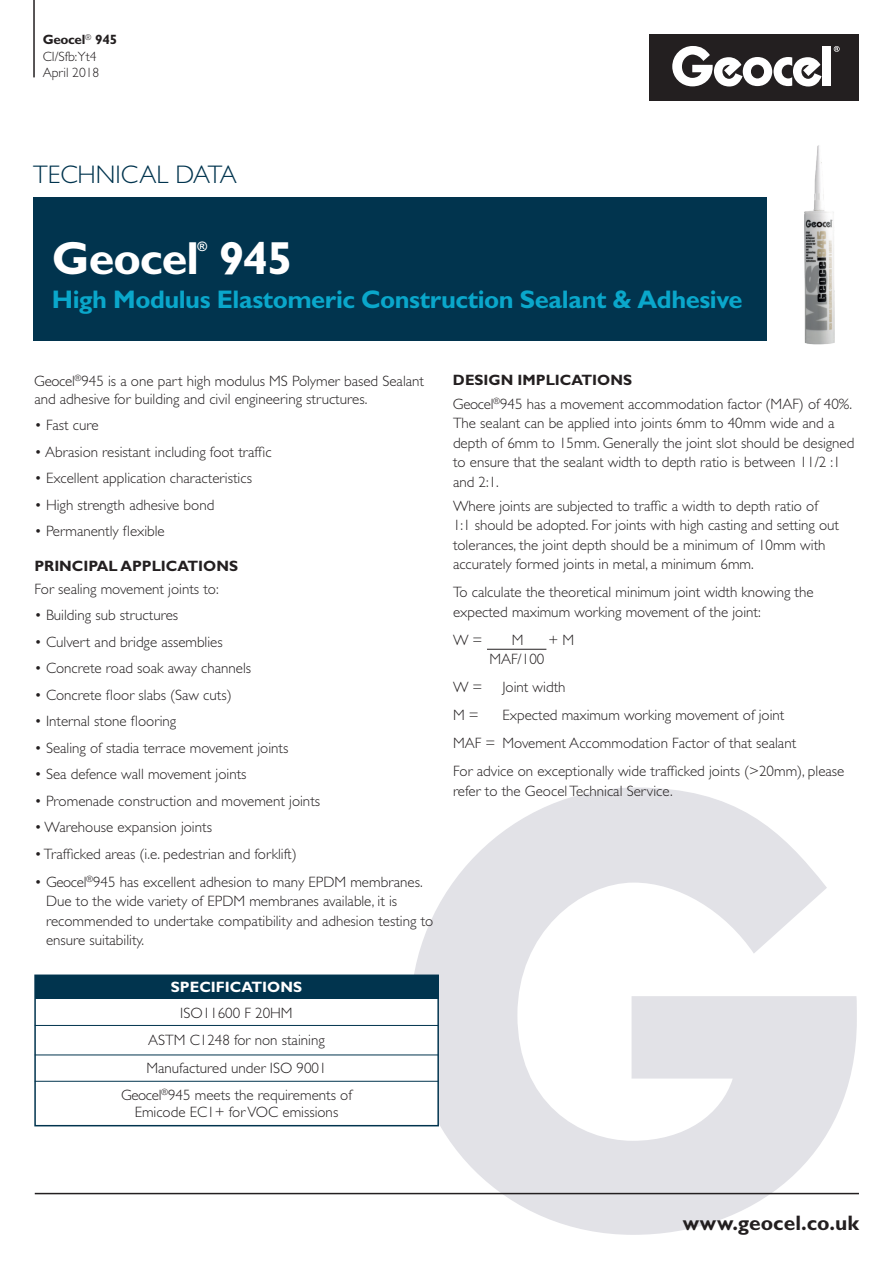
<style>
.page{position:relative;width:893px;height:1263px;background:#fff}
.page>*{position:absolute;margin:0;border:0;box-sizing:border-box;transform-origin:0 0}
.t1{font:700 46.5px "Gill Sans";letter-spacing:-.025em;color:#fff}
.t2{font:700 25.5px "Gill Sans";letter-spacing:-.015em;color:#0aa7cb}
.t3{font:300 25.5px "Gill Sans";color:#01344e}
.t4{font:700 21px "Gill Sans";color:#231f20}
.t5{font:300 15px/19.5px "Gill Sans";color:#231f20}
.t6{font:700 15px "Gill Sans";color:#231f20}
.t7{font:700 15px "Gill Sans";color:#fff}
.t8{font:300 13.5px/16.2px "Gill Sans";color:#231f20}
.t9{font:700 13.05px "Gill Sans";color:#fff}
.s1{font-weight:700}
</style>
<div class="page">
<svg style="left:410px;top:787px;width:447px;height:448px;fill:#e2e2e7"></svg>
<img style="left:804px;top:145px;width:31px;height:200px">
<hr style="left:35px;top:1193px;width:824px;height:1px;background:#231f20">
<div style="left:33px;top:197px;width:734px;height:144px;background:#01344e"></div>
<div style="left:649px;top:34px;width:210px;height:67px;background:#231f20"></div>
<div style="left:823px;top:46px;width:8px;height:40px;background:#fff"></div>
<svg style="left:834px;top:46px;width:6px;height:6px"></svg>
<svg style="left:672px;top:46px;width:149px;height:41px"></svg>
<hr style="left:33px;top:0;width:2px;height:77px;background:#231f20">
<hr style="left:487px;top:649px;width:59px;height:1px;background:#231f20">
<div style="left:35px;top:975px;width:403px;height:151px;background:#fff"></div>
<div style="left:35px;top:975px;width:403px;height:24px;background:#01344e"></div>
<div style="left:34px;top:974px;width:405px;height:152px;border:2px solid #01344e"></div>
<hr style="left:35px;top:1025px;width:403px;height:1px;background:#01344e">
<hr style="left:35px;top:1054px;width:403px;height:1px;background:#01344e">
<hr style="left:35px;top:1081px;width:403px;height:1px;background:#01344e">
<p class="t8" style="left:43px;top:32px;width:76px"><span class="s1">Geocel</span><sup>®</sup> <span class="s1">945<br></span>CI/Sfb:Yt4<br>April 2018</p>
<h2 class="t3" style="left:33px;top:160px;width:205px">TECHNICAL DATA</h2>
<h1 class="t1" style="left:52px;top:231px;width:243px">Geocel 945</h1>
<p class="t9" style="left:198px;top:239px;width:11px">®</p>
<h2 class="t2" style="left:52px;top:284px;width:692px">High Modulus Elastomeric Construction Sealant &amp; Adhesive</h2>
<p class="t5" style="left:34px;top:372px;width:391px;line-height:18px">Geocel<sup>®</sup>945 is a one part high modulus MS Polymer based Sealant and adhesive for building and civil engineering structures.</p>
<p class="t5" style="left:34px;top:415px;width:66px">• Fast cure</p>
<p class="t5" style="left:34px;top:442px;width:239px">• Abrasion resistant including foot traffic</p>
<p class="t5" style="left:34px;top:468px;width:219px">• Excellent application characteristics</p>
<p class="t5" style="left:34px;top:495px;width:182px">• High strength adhesive bond</p>
<p class="t5" style="left:34px;top:521px;width:132px">• Permanently flexible</p>
<p class="t6" style="left:34px;top:557px;width:205px">PRINCIPAL APPLICATIONS</p>
<p class="t5" style="left:34px;top:579px;width:186px">For sealing movement joints to:</p>
<p class="t5" style="left:34px;top:605px;width:145px">• Building sub structures</p>
<p class="t5" style="left:34px;top:632px;width:190px">• Culvert and bridge assemblies</p>
<p class="t5" style="left:34px;top:658px;width:218px">• Concrete road soak away channels</p>
<p class="t5" style="left:34px;top:685px;width:199px">• Concrete floor slabs (Saw cuts)</p>
<p class="t5" style="left:34px;top:711px;width:144px">• Internal stone flooring</p>
<p class="t5" style="left:34px;top:738px;width:256px">• Sealing of stadia terrace movement joints</p>
<p class="t5" style="left:34px;top:764px;width:214px">• Sea defence wall movement joints</p>
<p class="t5" style="left:34px;top:791px;width:287px">• Promenade construction and movement joints</p>
<p class="t5" style="left:34px;top:817px;width:179px">• Warehouse expansion joints</p>
<p class="t5" style="left:34px;top:844px;width:264px">• Trafficked areas (i.e. pedestrian and forklift)</p>
<p class="t5" style="left:46px;top:872px;width:389px;text-indent:-12px">• Geocel<sup>®</sup>945 has excellent adhesion to many EPDM membranes.<br>Due to the wide variety of EPDM membranes available, it is recommended to undertake compatibility and adhesion testing to ensure suitability.</p>
<p class="t7" style="left:171px;top:978px;width:133px">SPECIFICATIONS</p>
<p class="t5" style="left:121px;top:999px;width:232px;line-height:27.5px;text-align:center">ISO11600 F 20HM<br>ASTM C1248 for non staining<br>Manufactured under ISO 9001<br>Geocel<sup>®</sup>945 meets the requirements of</p>
<p class="t5" style="left:135px;top:1102px;width:205px">Emicode EC1+ for VOC emissions</p>
<p class="t5" style="left:453px;top:368px;width:401px;line-height:23.7px"><span class="s1">DESIGN IMPLICATIONS<br></span>Geocel<sup>®</sup>945 has a movement accommodation factor (MAF) of 40%.</p>
<p class="t5" style="left:453px;top:414px;width:403px">The sealant can be applied into joints 6mm to 40mm wide and a depth of 6mm to 15mm. Generally the joint slot should be designed to ensure that the sealant width to depth ratio is between 11/2 :1 and 2:1.</p>
<p class="t5" style="left:453px;top:496px;width:388px">Where joints are subjected to traffic a width to depth ratio of 1:1 should be adopted. For joints with high casting and setting out tolerances, the joint depth should be a minimum of 10mm with accurately formed joints in metal, a minimum 6mm.</p>
<p class="t5" style="left:453px;top:582px;width:362px">To calculate the theoretical minimum joint width knowing the expected maximum working movement of the joint:</p>
<p class="t5" style="left:453px;top:630px;width:31px">W =</p>
<p class="t5" style="left:512px;top:630px;width:13px">M</p>
<p class="t5" style="left:548px;top:630px;width:27px">+ M</p>
<p class="t5" style="left:489px;top:649px;width:57px">MAF/100</p>
<p class="t5" style="left:453px;top:677px;width:31px">W =</p>
<p class="t5" style="left:502px;top:677px;width:65px">Joint width</p>
<p class="t5" style="left:453px;top:705px;width:27px">M =</p>
<p class="t5" style="left:453px;top:701px;width:393px;line-height:28px;text-indent:50px">Expected maximum working movement of joint<br>MAF = Movement Accommodation Factor of that sealant<br>For advice on exceptionally wide trafficked joints (&gt;20mm), please</p>
<p class="t5" style="left:453px;top:781px;width:221px">refer to the Geocel Technical Service.</p>
<h3 class="t4" style="left:683px;top:1210px;width:178px">www.geocel.co.uk</h3>
</div>
